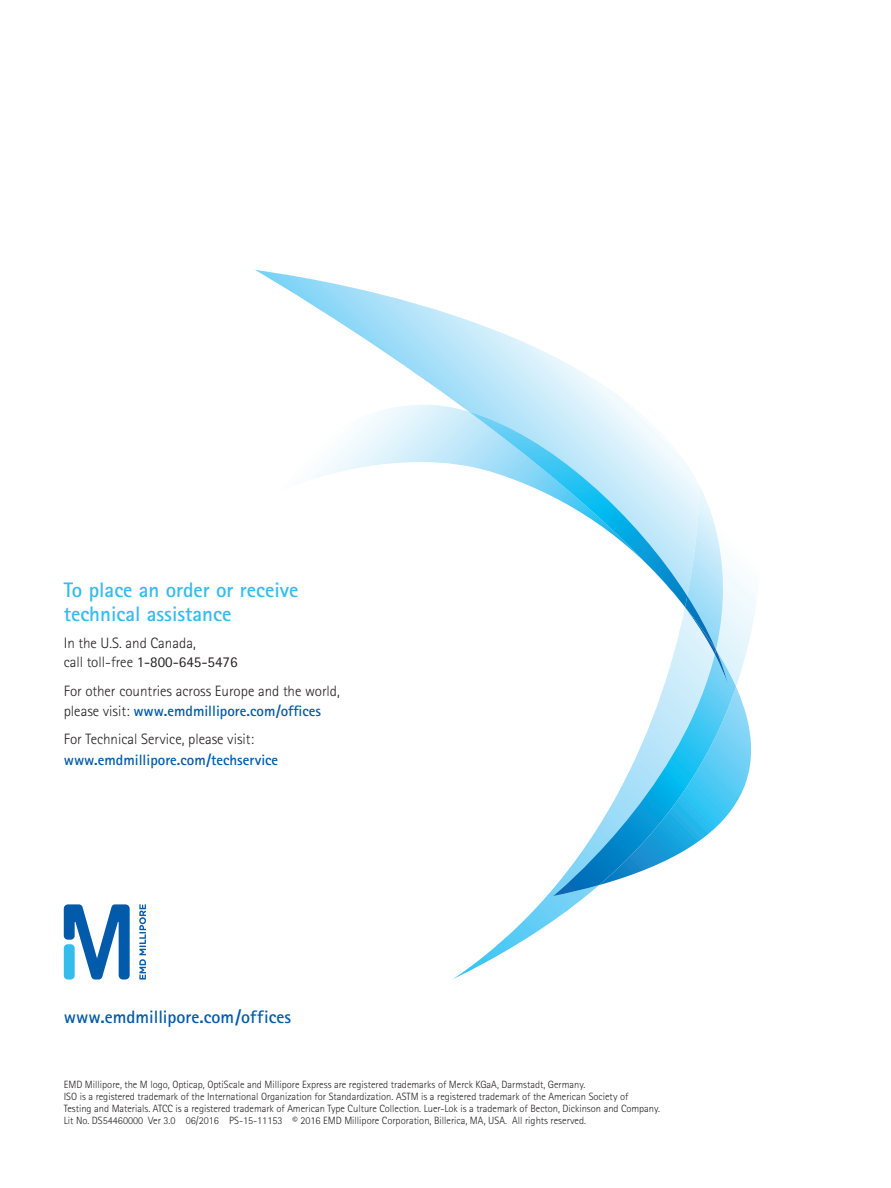
<style>
.page{position:relative;width:891px;height:1188px;background:#fff}
.page>*{position:absolute;margin:0;border:0;box-sizing:border-box;transform-origin:0 0}
.t1{font:700 21px/24px "Merck Sans Serif Pro";color:#34bced}
.t2{font:700 18px "Merck Sans Serif Pro";color:#015aaa}
.t3{font:300 15px/19.5px "Merck Sans Serif Pro";color:#231f20}
.t4{font:700 15px "Merck Sans Serif Pro";color:#015aaa}
.t5{font:300 10.5px/12px "Merck Sans Serif Pro";color:#231f20}
.s1{font-weight:400}
.s2{font-weight:700;color:#015aaa}
</style>
<div class="page">
<svg style="left:675px;top:569px;width:82px;height:117px"></svg>
<svg style="left:736px;top:687px;width:16px;height:116px"></svg>
<img style="left:553px;top:650px;width:183px;height:246px">
<svg style="left:255px;top:270px;width:444px;height:216px"></svg>
<img style="left:687px;top:486px;width:39px;height:164px">
<svg style="left:280px;top:405px;width:249px;height:81px"></svg>
<img style="left:685px;top:650px;width:30px;height:4px">
<img style="left:715px;top:650px;width:13px;height:33px">
<img style="left:469px;top:412px;width:218px;height:195px">
<img style="left:685px;top:596px;width:31px;height:54px">
<svg style="left:139px;top:904px;width:7px;height:76px"></svg>
<svg style="left:64px;top:904px;width:66px;height:76px"></svg>
<h1 class="t1" style="left:64px;top:578px;width:236px">To place an order or receive technical assistance</h1>
<h3 class="t3" style="left:64px;top:633px;width:175px">In the U.S. and Canada,<br>call toll-free <span class="s1">1-800-645-5476</span></h3>
<h3 class="t3" style="left:64px;top:681px;width:278px">For other countries across Europe and the world, please visit: <span class="s2">www.emdmillipore.com/offices</span></h3>
<h3 class="t3" style="left:64px;top:729px;width:192px">For Technical Service, please visit:</h3>
<h3 class="t4" style="left:64px;top:751px;width:216px">www.emdmillipore.com/techservice</h3>
<h2 class="t2" style="left:64px;top:1006px;width:229px">www.emdmillipore.com/offices</h2>
<p class="t5" style="left:64px;top:1079px;width:598px">EMD Millipore, the M logo, Opticap, OptiScale and Millipore Express are registered trademarks of Merck KGaA, Darmstadt, Germany.<br>ISO is a registered trademark of the International Organization for Standardization. ASTM is a registered trademark of the American Society of<br>Testing and Materials. ATCC is a registered trademark of American Type Culture Collection. Luer-Lok is a trademark of Becton, Dickinson and Company.<br>Lit No. DS54460000 Ver 3.0 06/2016 PS-15-11153 © 2016 EMD Millipore Corporation, Billerica, MA, USA. All rights reserved.</p>
</div>
